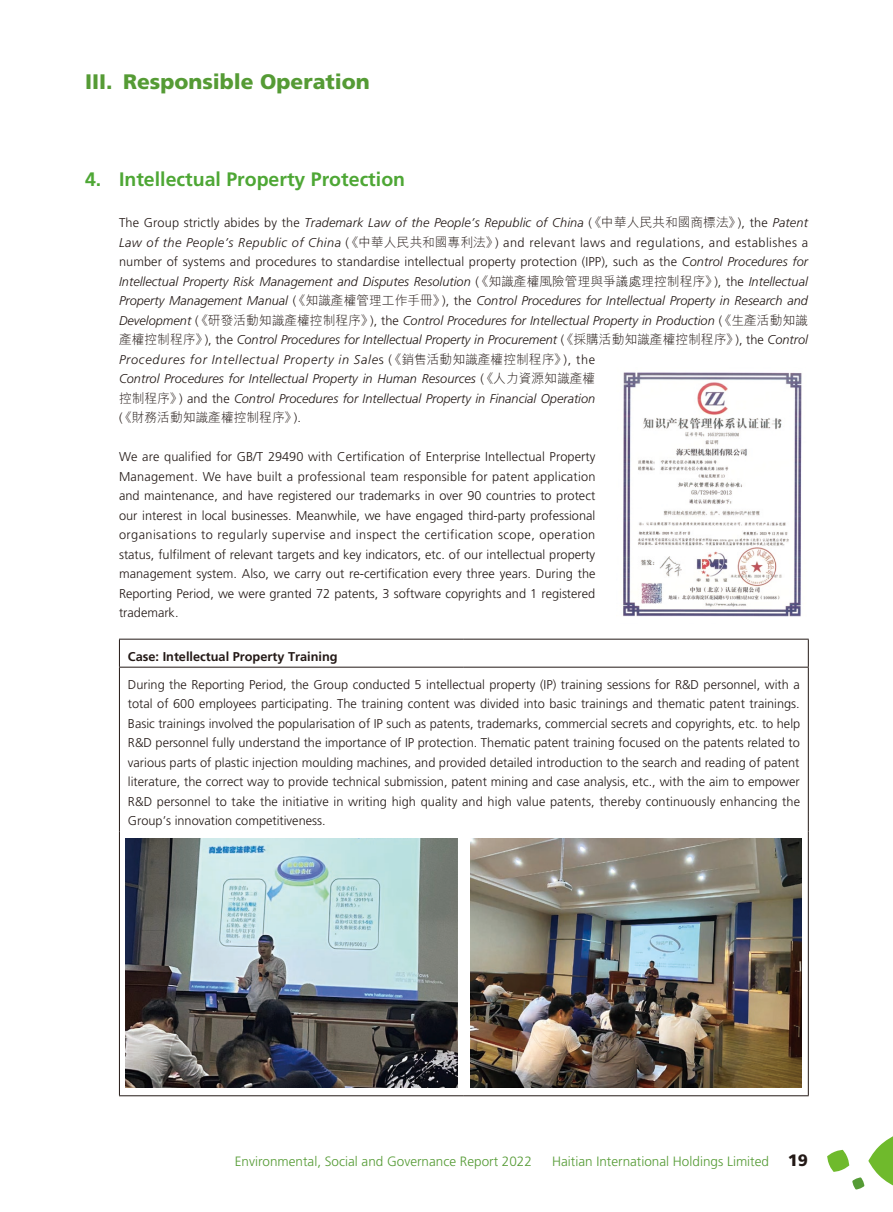
<style>
.page{position:relative;width:893px;height:1212px;background:#fff}
.page>*{position:absolute;margin:0;border:0;box-sizing:border-box;transform-origin:0 0}
.t1{font:900 21px "Frutiger LT Std";color:#559b35}
.t2{font:700 19.5px "Frutiger LT Std";color:#4ea735}
.t3{font:300 13.5px "Frutiger LT Std";color:#559b35}
.t4{font:300 12.75px/19.5px "Frutiger LT Std";color:#231916;text-align:justify}
.t5{font:italic 300 12.75px/19.5px "Frutiger LT Std";color:#231916}
.t6{font:700 12.75px "Frutiger LT Std";color:#231916}
.t7{font:300 12.75px "M Hei HK";color:#231916}
.s1{font-style:normal}
.s2{font-family:"M Hei HK";font-style:normal}
.s3{font-family:"Frutiger LT Std"}
.s4{font-weight:900;font-size:16.5px;color:#231916}
</style>
<div class="page">
<svg style="left:827px;top:1136px;width:66px;height:53px"></svg>
<hr style="left:119px;top:832px;width:1px;height:263px;background:#231916">
<hr style="left:119px;top:1095px;width:345px;height:1px;background:#231916">
<hr style="left:464px;top:1095px;width:345px;height:1px;background:#231916">
<hr style="left:808px;top:667px;width:1px;height:165px;background:#231916">
<hr style="left:808px;top:832px;width:1px;height:263px;background:#231916">
<hr style="left:119px;top:639px;width:345px;height:1px;background:#231916">
<svg style="left:119px;top:639px;width:1px;height:28px"></svg>
<hr style="left:464px;top:639px;width:345px;height:1px;background:#231916">
<svg style="left:808px;top:639px;width:1px;height:28px"></svg>
<hr style="left:119px;top:667px;width:345px;height:1px;background:#231916">
<hr style="left:464px;top:667px;width:345px;height:1px;background:#231916">
<hr style="left:119px;top:667px;width:1px;height:165px;background:#231916">
<img style="left:126px;top:838px;width:331px;height:249px">
<img style="left:470px;top:838px;width:332px;height:249px">
<img style="left:623px;top:372px;width:179px;height:245px">
<h1 class="t1" style="left:85px;top:69px;width:286px">III. Responsible Operation</h1>
<h2 class="t2" style="left:85px;top:168px;width:322px">4. Intellectual Property Protection</h2>
<p class="t5" style="left:119px;top:213px;width:691px"><span class="s1">The Group strictly abides by the</span> Trademark Law of the People’s Republic of China <span class="s1">(</span><span class="s2">《中華人民共和國商標法》</span><span class="s1">), the</span> Patent Law of the People’s Republic of China <span class="s1">(</span><span class="s2">《中華人民共和國專利法》</span><span class="s1">) and relevant laws and regulations, and establishes a number of systems and procedures to standardise intellectual property protection (IPP), such as the</span> Control Procedures for Intellectual Property Risk Management and Disputes Resolution <span class="s1">(</span><span class="s2">《知識產權風險管理與爭議處理控制程序》</span><span class="s1">), the</span> Intellectual Property Management Manual <span class="s1">(</span><span class="s2">《知識產權管理工作手冊》</span><span class="s1">), the</span> Control Procedures for Intellectual Property in Research and Development <span class="s1">(</span><span class="s2">《研發活動知識產權控制程序》</span><span class="s1">), the</span> Control Procedures for Intellectual Property in Production <span class="s1">(</span><span class="s2">《生產活動知識產權控制程序》</span><span class="s1">), the</span> Control Procedures for Intellectual Property in Procurement <span class="s1">(</span><span class="s2">《採購活動知識產權控制程序》</span><span class="s1">), the</span> Control Procedures for Intellectual Property in Sale<span class="s1">s (</span><span class="s2">《銷售活動知識產權控制程序》</span><span class="s1">), the<br></span>Control Procedures for Intellectual Property in Human Resources <span class="s1">(</span><span class="s2">《人力資源知識產權<br>控制程序》</span><span class="s1">) and the</span> Control Procedures for Intellectual Property in Financial Operation</p>
<p class="t7" style="left:119px;top:408px;width:183px"><span class="s3">(</span>《財務活動知識產權控制程序》<span class="s3">).</span></p>
<p class="t4" style="left:119px;top:447px;width:478px">We are qualified for GB/T 29490 with Certification of Enterprise Intellectual Property Management. We have built a professional team responsible for patent application and maintenance, and have registered our trademarks in over 90 countries to protect our interest in local businesses. Meanwhile, we have engaged third-party professional organisations to regularly supervise and inspect the certification scope, operation status, fulfilment of relevant targets and key indicators, etc. of our intellectual property management system. Also, we carry out re-certification every three years. During the Reporting Period, we were granted 72 patents, 3 software copyrights and 1 registered trademark.</p>
<p class="t6" style="left:128px;top:649px;width:211px">Case: Intellectual Property Training</p>
<p class="t4" style="left:128px;top:675px;width:674px">During the Reporting Period, the Group conducted 5 intellectual property (IP) training sessions for R&amp;D personnel, with a total of 600 employees participating. The training content was divided into basic trainings and thematic patent trainings.<br>Basic trainings involved the popularisation of IP such as patents, trademarks, commercial secrets and copyrights, etc. to help R&amp;D personnel fully understand the importance of IP protection. Thematic patent training focused on the patents related to various parts of plastic injection moulding machines, and provided detailed introduction to the search and reading of patent literature, the correct way to provide technical submission, patent mining and case analysis, etc., with the aim to empower R&amp;D personnel to take the initiative in writing high quality and high value patents, thereby continuously enhancing the Group’s innovation competitiveness.</p>
<p class="t3" style="left:235px;top:1153px;width:299px">Environmental, Social and Governance Report 2022</p>
<p class="t3" style="left:552px;top:1153px;width:257px">Haitian International Holdings Limited <span class="s4">19</span></p>
</div>
